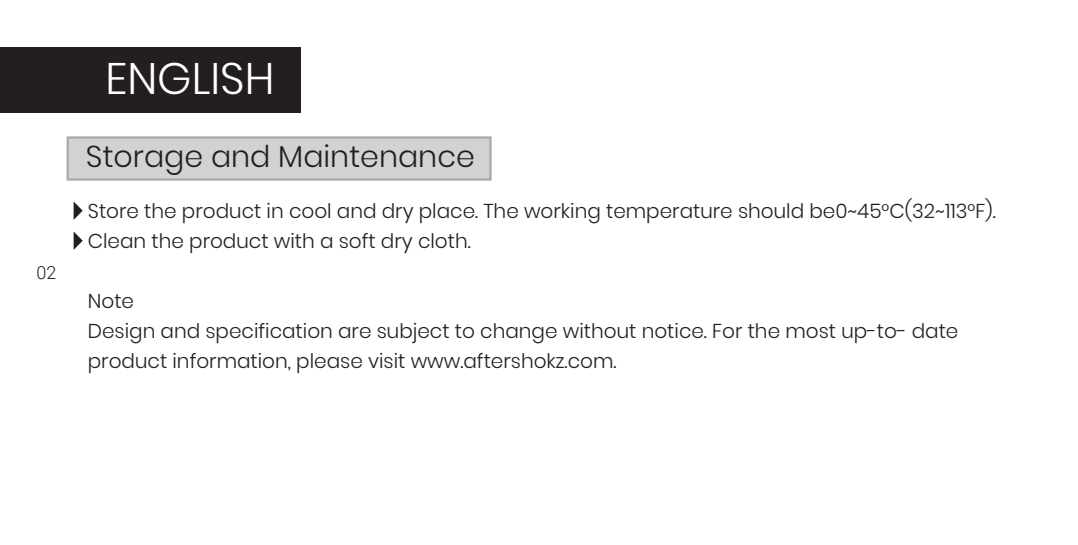
<style>
.page{position:relative;width:1078px;height:545px;background:#fff}
.page>*{position:absolute;margin:0;border:0;box-sizing:border-box;transform-origin:0 0}
.t1{font:300 44px "Poppins";color:#fff}
.t2{font:300 30px "Poppins";color:#231f20}
.t3{font:300 20px/30px "Poppins";color:#231f20}
.t4{font:300 18px "Roboto";color:#231f20}
</style>
<div class="page">
<div style="left:0;top:47px;width:300px;height:65px;background:#231f20"></div>
<div style="left:67px;top:136px;width:424px;height:44px;background:#d1d2d4;border:2px solid #a8a9ad"></div>
<svg style="left:74px;top:202px;width:9px;height:18px"></svg>
<svg style="left:74px;top:232px;width:9px;height:18px"></svg>
<p class="t4" style="left:36px;top:260px;width:21px">02</p>
<h1 class="t1" style="left:105px;top:53px;width:170px">ENGLISH</h1>
<h2 class="t2" style="left:86px;top:139px;width:390px">Storage and Maintenance</h2>
<p class="t3" style="left:88px;top:196px;width:909px">Store the product in cool and dry place. The working temperature should be0~45°C(32~113°F).<br>Clean the product with a soft dry cloth.</p>
<p class="t3" style="left:88px;top:286px;width:871px">Note<br>Design and specification are subject to change without notice. For the most up-to- date product information, please visit www.aftershokz.com.</p>
</div>
